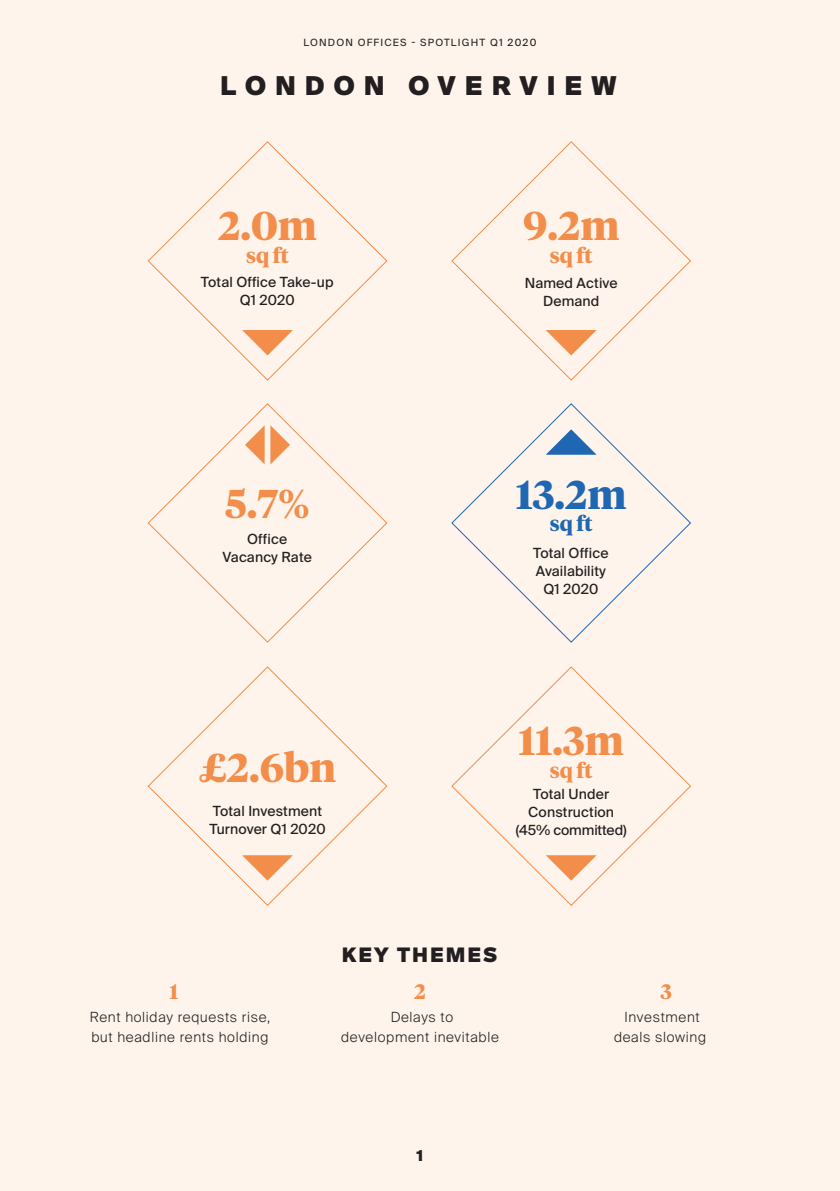
<style>
.page{position:relative;width:840px;height:1191px;background:#fff}
.page>*{position:absolute;margin:0;border:0;box-sizing:border-box;transform-origin:0 0}
.t1{font:700 40px "Tiempos Headline";color:#f38d4a}
.t2{font:700 40px "Tiempos Headline";color:#1f67b2}
.t3{font:900 26px "Suisse Intl";letter-spacing:.345em;color:#231f20}
.t4{font:700 20.8px "Tiempos Headline";color:#f38d4a}
.t5{font:700 20.8px "Tiempos Headline";color:#1f67b2}
.t6{font:900 20px "Suisse Intl";letter-spacing:.1em;color:#231f20}
.t7{font:900 15px "Suisse Intl";color:#231f20}
.t8{font:14px/18px "Suisse Intl";letter-spacing:.01em;color:#231f20;text-align:center}
.t9{font:300 14px/20px "Suisse Intl";letter-spacing:.05em;color:#231f20;text-align:center}
.t10{font:10px "Suisse Intl";letter-spacing:.12em;color:#231f20}
</style>
<div class="page">
<div style="left:0;top:0;width:839px;height:1191px;background:#fef4ec"></div>
<svg style="left:451px;top:403px;width:240px;height:240px"></svg>
<svg style="left:545px;top:429px;width:51px;height:26px"></svg>
<svg style="left:147px;top:403px;width:241px;height:240px"></svg>
<svg style="left:451px;top:141px;width:240px;height:240px"></svg>
<svg style="left:545px;top:330px;width:51px;height:25px"></svg>
<svg style="left:147px;top:141px;width:241px;height:240px"></svg>
<svg style="left:270px;top:425px;width:20px;height:39px"></svg>
<svg style="left:245px;top:425px;width:19px;height:39px"></svg>
<svg style="left:147px;top:666px;width:241px;height:240px"></svg>
<svg style="left:451px;top:666px;width:240px;height:240px"></svg>
<svg style="left:545px;top:855px;width:51px;height:25px"></svg>
<svg style="left:242px;top:855px;width:51px;height:25px"></svg>
<p class="t10" style="left:303px;top:37px;width:234px">LONDON OFFICES - SPOTLIGHT Q1 2020</p>
<h2 class="t3" style="left:220px;top:70px;width:398px">LONDON OVERVIEW</h2>
<h1 class="t1" style="left:218px;top:198px;width:100px">2.0m</h1>
<h3 class="t4" style="left:246px;top:241px;width:44px">sq ft</h3>
<p class="t8" style="left:201px;top:273px;width:134px">Total Office Take-up<br>Q1 2020</p>
<h1 class="t1" style="left:522px;top:198px;width:98px">9.2m</h1>
<h3 class="t4" style="left:549px;top:241px;width:44px">sq ft</h3>
<p class="t8" style="left:524px;top:274px;width:94px">Named Active<br>Demand</p>
<h1 class="t1" style="left:225px;top:476px;width:86px">5.7%</h1>
<p class="t8" style="left:222px;top:530px;width:91px">Office<br>Vacancy Rate</p>
<h1 class="t2" style="left:515px;top:467px;width:112px">13.2m</h1>
<h3 class="t5" style="left:549px;top:509px;width:44px">sq ft</h3>
<p class="t8" style="left:533px;top:544px;width:77px">Total Office<br>Availability<br>Q1 2020</p>
<h1 class="t1" style="left:199px;top:739px;width:138px">£2.6bn</h1>
<p class="t8" style="left:209px;top:802px;width:117px;text-align:left">Total Investment<br>Turnover Q1 2020</p>
<h1 class="t1" style="left:518px;top:713px;width:107px">11.3m</h1>
<h3 class="t4" style="left:549px;top:756px;width:44px">sq ft</h3>
<p class="t8" style="left:515px;top:785px;width:112px">Total Under<br>Construction (45% committed)</p>
<h3 class="t6" style="left:341px;top:943px;width:157px">KEY THEMES</h3>
<h3 class="t4" style="left:169px;top:977px;width:10px">1</h3>
<h3 class="t4" style="left:414px;top:977px;width:13px">2</h3>
<h3 class="t4" style="left:660px;top:977px;width:13px">3</h3>
<p class="t9" style="left:90px;top:1007px;width:182px;text-align:left">Rent holiday requests rise, but headline rents holding</p>
<p class="t9" style="left:341px;top:1007px;width:159px">Delays to<br>development inevitable</p>
<p class="t9" style="left:613px;top:1007px;width:94px">Investment deals slowing</p>
<p class="t7" style="left:416px;top:1147px;width:8px">1</p>
</div>
